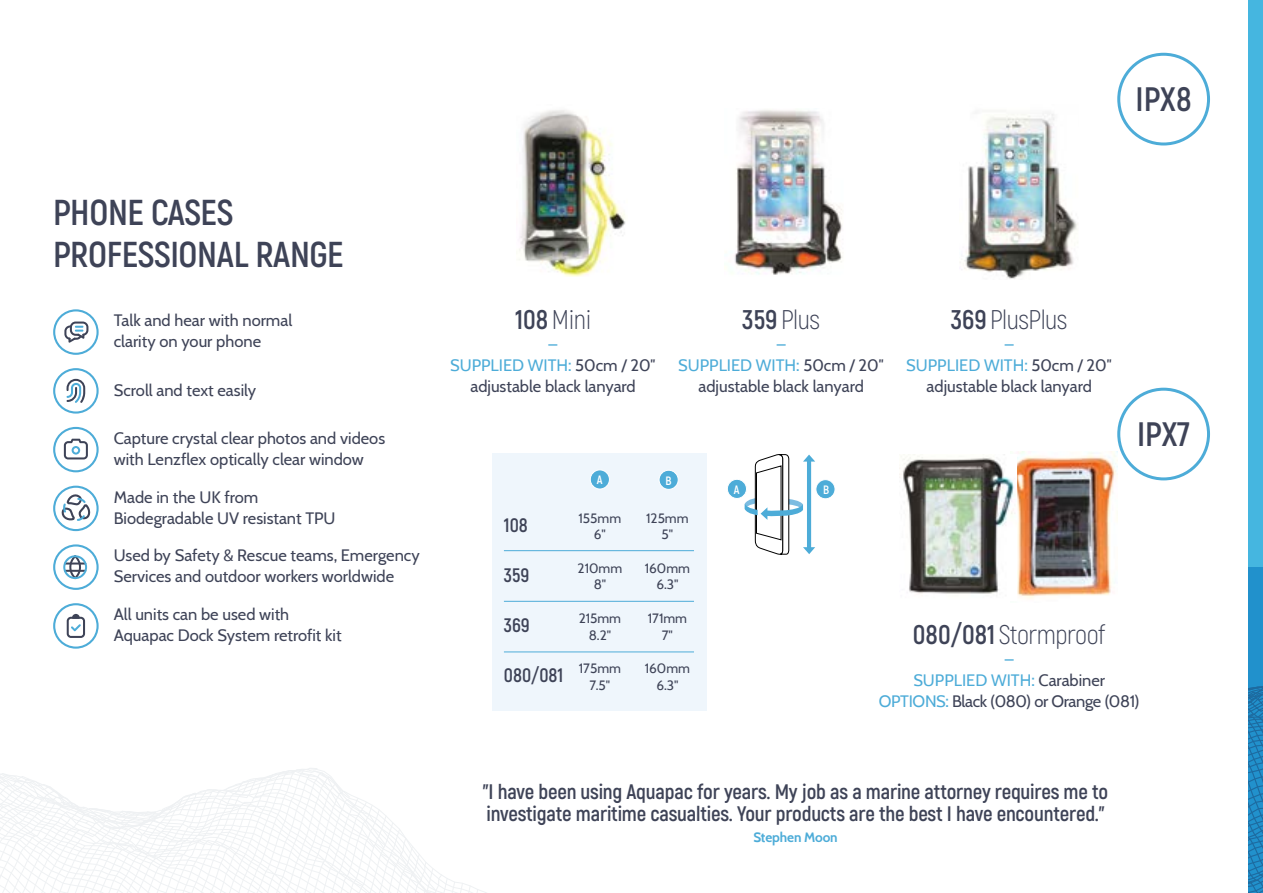
<style>
.page{position:relative;width:1263px;height:893px;background:#fff}
.page>*{position:absolute;margin:0;border:0;box-sizing:border-box;transform-origin:0 0}
.t1{font:700 36px/42px "Akrobat";letter-spacing:-.01em;color:#3e4357}
.t2{font:700 33.9px "Akrobat";color:#3e4357}
.t3{font:300 27px "Akrobat";letter-spacing:-.02em;color:#3e4357}
.t4{font:700 21px/22.5px "Akrobat";letter-spacing:-.01em;color:#3e4357}
.t5{font:700 19.5px "Akrobat";color:#3e4357}
.t6{font:16.5px/21px "Cabin";color:#3e4357}
.t7{font:16.5px/21px "Cabin";letter-spacing:-.02em;color:#3e4357;text-align:center}
.t8{font:13.5px "Cabin";color:#3e4357}
.t9{font:700 13.5px "Cabin";letter-spacing:-.01em;color:#4dacd8}
.t10{font:700 12.15px "Akrobat";color:#fff}
.s1{font-weight:700}
.s2{color:#4dacd8}
</style>
<div class="page">
<svg style="left:0;top:768px;width:487px;height:125px"></svg>
<img style="left:960px;top:113px;width:118px;height:166px">
<div style="left:1117px;top:53px;width:93px;height:92px;border:3px solid #4dacd8;border-radius:50%"></div>
<div style="left:493px;top:453px;width:214px;height:257px;background:#eff6fc"></div>
<hr style="left:504px;top:550px;width:190px;height:1px;background:#4dacd8">
<hr style="left:504px;top:652px;width:190px;height:1px;background:#4dacd8">
<hr style="left:504px;top:601px;width:190px;height:1px;background:#4dacd8">
<div style="left:590px;top:470px;width:19px;height:19px;background:#4dacd8;border-radius:50%"></div>
<div style="left:590px;top:470px;width:20px;height:19px;border:1px solid #fff;border-radius:50%"></div>
<div style="left:659px;top:470px;width:19px;height:19px;background:#4dacd8;border-radius:50%"></div>
<div style="left:659px;top:470px;width:19px;height:19px;border:1px solid #fff;border-radius:50%"></div>
<img style="left:519px;top:110px;width:107px;height:166px">
<img style="left:734px;top:110px;width:109px;height:165px">
<div style="left:727px;top:479px;width:19px;height:19px;background:#4dacd8;border-radius:50%"></div>
<div style="left:727px;top:479px;width:20px;height:20px;border:1px solid #fff;border-radius:50%"></div>
<div style="left:816px;top:480px;width:19px;height:19px;background:#4dacd8;border-radius:50%"></div>
<div style="left:816px;top:479px;width:19px;height:20px;border:1px solid #fff;border-radius:50%"></div>
<svg style="left:745px;top:454px;width:70px;height:101px"></svg>
<div style="left:1248px;top:0;width:15px;height:893px;background:#45b6e0"></div>
<svg style="left:1248px;top:574px;width:15px;height:319px;background:#1f87c0"></svg>
<img style="left:1017px;top:451px;width:100px;height:148px">
<img style="left:899px;top:456px;width:116px;height:138px">
<div style="left:1117px;top:388px;width:93px;height:92px;border:3px solid #4dacd8;border-radius:50%"></div>
<div style="left:53px;top:486px;width:46px;height:45px;border:2px solid #4dacd8;border-radius:50%"></div>
<svg style="left:60px;top:493px;width:30px;height:29px"></svg>
<div style="left:53px;top:603px;width:46px;height:46px;border:2px solid #4dacd8;border-radius:50%"></div>
<svg style="left:67px;top:614px;width:18px;height:24px"></svg>
<div style="left:53px;top:368px;width:46px;height:46px;border:2px solid #4dacd8;border-radius:50%"></div>
<div style="left:53px;top:309px;width:46px;height:46px;border:2px solid #4dacd8;border-radius:50%"></div>
<div style="left:53px;top:544px;width:46px;height:46px;border:2px solid #4dacd8;border-radius:50%"></div>
<svg style="left:63px;top:555px;width:24px;height:24px"></svg>
<div style="left:53px;top:427px;width:46px;height:45px;border:2px solid #4dacd8;border-radius:50%"></div>
<svg style="left:64px;top:439px;width:24px;height:20px"></svg>
<svg style="left:67px;top:379px;width:18px;height:24px"></svg>
<svg style="left:64px;top:322px;width:24px;height:21px"></svg>
<h2 class="t2" style="left:1135px;top:78px;width:58px">IPX8</h2>
<h1 class="t1" style="left:53px;top:191px;width:292px">PHONE CASES<br>PROFESSIONAL RANGE</h1>
<p class="t6" style="left:114px;top:309px;width:180px">Talk and hear with normal clarity on your phone</p>
<p class="t6" style="left:114px;top:378px;width:144px">Scroll and text easily</p>
<p class="t6" style="left:114px;top:427px;width:273px">Capture crystal clear photos and videos with Lenzflex optically clear window</p>
<p class="t6" style="left:114px;top:485px;width:223px">Made in the UK from<br>Biodegradable UV resistant TPU</p>
<p class="t6" style="left:114px;top:544px;width:307px">Used by Safety &amp; Rescue teams, Emergency<br>Services and outdoor workers worldwide</p>
<p class="t6" style="left:114px;top:603px;width:229px">All units can be used with<br>Aquapac Dock System retrofit kit</p>
<h3 class="t3" style="left:515px;top:304px;width:77px"><span class="s1">108</span>Mini</h3>
<p class="t6" style="left:450px;top:333px;width:207px;text-align:center"><span class="s2">–<br>SUPPLIED WITH:</span> 50cm / 20″ adjustable black lanyard</p>
<h3 class="t3" style="left:742px;top:304px;width:79px"><span class="s1">359</span> Plus</h3>
<p class="t6" style="left:678px;top:333px;width:207px;text-align:center"><span class="s2">–<br>SUPPLIED WITH:</span> 50cm / 20″ adjustable black lanyard</p>
<h3 class="t3" style="left:951px;top:304px;width:118px"><span class="s1">369</span> PlusPlus</h3>
<p class="t6" style="left:906px;top:333px;width:207px;text-align:center"><span class="s2">–<br>SUPPLIED WITH:</span> 50cm / 20″ adjustable black lanyard</p>
<p class="t10" style="left:597px;top:473px;width:7px">A</p>
<p class="t10" style="left:665px;top:473px;width:8px">B</p>
<p class="t10" style="left:823px;top:482px;width:8px">B</p>
<h2 class="t2" style="left:1137px;top:413px;width:55px">IPX7</h2>
<p class="t5" style="left:504px;top:513px;width:25px">108</p>
<p class="t8" style="left:579px;top:507px;width:44px">155mm</p>
<p class="t8" style="left:646px;top:507px;width:44px">125mm</p>
<p class="t8" style="left:594px;top:524px;width:14px">6"</p>
<p class="t8" style="left:662px;top:524px;width:13px">5"</p>
<p class="t5" style="left:504px;top:563px;width:27px">359</p>
<p class="t8" style="left:578px;top:558px;width:46px">210mm</p>
<p class="t8" style="left:645px;top:558px;width:47px">160mm</p>
<p class="t8" style="left:594px;top:574px;width:14px">8"</p>
<p class="t8" style="left:656px;top:574px;width:24px">6.3"</p>
<p class="t5" style="left:504px;top:613px;width:27px">369</p>
<p class="t8" style="left:579px;top:608px;width:44px">215mm</p>
<p class="t8" style="left:648px;top:608px;width:41px">171mm</p>
<p class="t8" style="left:589px;top:624px;width:24px">8.2"</p>
<p class="t8" style="left:662px;top:624px;width:13px">7"</p>
<p class="t5" style="left:504px;top:663px;width:61px">080/081</p>
<p class="t8" style="left:579px;top:658px;width:44px">175mm</p>
<p class="t8" style="left:645px;top:658px;width:47px">160mm</p>
<p class="t8" style="left:590px;top:675px;width:22px">7.5"</p>
<p class="t8" style="left:656px;top:675px;width:24px">6.3"</p>
<h3 class="t3" style="left:913px;top:619px;width:194px"><span class="s1">080/081</span> Stormproof</h3>
<p class="t7" style="left:879px;top:648px;width:262px"><span class="s2">–<br>SUPPLIED WITH:</span> Carabiner<br><span class="s2">OPTIONS:</span> Black (080) or Orange (081)</p>
<p class="t4" style="left:483px;top:780px;width:627px">"I have been using Aquapac for years. My job as a marine attorney requires me to investigate maritime casualties. Your products are the best I have encountered."</p>
<p class="t9" style="left:753px;top:827px;width:86px">Stephen Moon</p>
</div>
